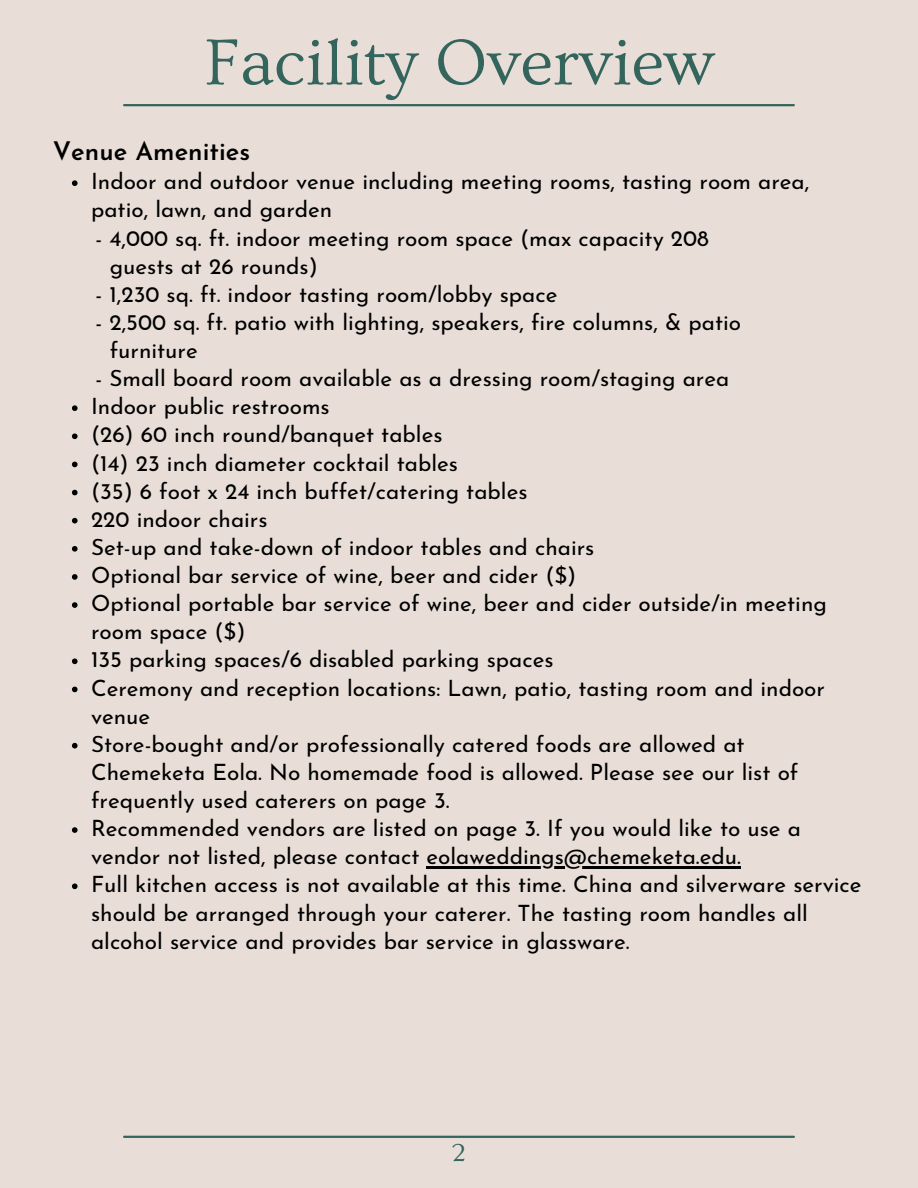
<style>
.page{position:relative;width:918px;height:1188px;background:#e8ded7}
.page>*{position:absolute;margin:0;border:0;box-sizing:border-box;transform-origin:0 0}
.t1{font:67.8px "Ovo";color:#34655d}
.t2{font:25.8px "Ovo";color:#34655d}
.t3{font:600 25.5px "Josefin Sans";color:#000}
.t4{font:22.5px/28.2px "Josefin Sans";color:#000}
</style>
<div class="page">
<hr style="left:124px;top:1136px;width:670px;height:2px;background:#34655d">
<hr style="left:124px;top:104px;width:670px;height:2px;background:#34655d">
<svg style="left:72px;top:180px;width:6px;height:6px"></svg>
<svg style="left:72px;top:405px;width:6px;height:6px"></svg>
<svg style="left:72px;top:433px;width:6px;height:6px"></svg>
<svg style="left:72px;top:462px;width:6px;height:5px"></svg>
<svg style="left:72px;top:490px;width:6px;height:5px"></svg>
<svg style="left:72px;top:518px;width:6px;height:5px"></svg>
<svg style="left:72px;top:546px;width:6px;height:6px"></svg>
<svg style="left:72px;top:574px;width:6px;height:6px"></svg>
<svg style="left:72px;top:602px;width:6px;height:6px"></svg>
<svg style="left:72px;top:658px;width:6px;height:6px"></svg>
<svg style="left:72px;top:687px;width:6px;height:5px"></svg>
<svg style="left:72px;top:743px;width:6px;height:5px"></svg>
<svg style="left:72px;top:827px;width:6px;height:6px"></svg>
<hr style="left:427px;top:867px;width:314px;height:2px;background:#000">
<svg style="left:72px;top:883px;width:6px;height:6px"></svg>
<h1 class="t1" style="left:204px;top:26px;width:511px">Facility Overview</h1>
<p class="t3" style="left:53px;top:141px;width:199px">Venue Amenities</p>
<p class="t4" style="left:91px;top:170px;width:720px">Indoor and outdoor venue including meeting rooms, tasting room area, patio, lawn, and garden</p>
<p class="t4" style="left:95px;top:226px;width:615px">- 4,000 sq. ft. indoor meeting room space (max capacity 208</p>
<p class="t4" style="left:110px;top:254px;width:210px">guests at 26 rounds)</p>
<p class="t4" style="left:95px;top:282px;width:463px">- 1,230 sq. ft. indoor tasting room/lobby space</p>
<p class="t4" style="left:95px;top:310px;width:647px">- 2,500 sq. ft. patio with lighting, speakers, fire columns, &amp; patio</p>
<p class="t4" style="left:110px;top:338px;width:90px">furniture</p>
<p class="t4" style="left:95px;top:367px;width:635px">- Small board room available as a dressing room/staging area</p>
<p class="t4" style="left:91px;top:395px;width:240px">Indoor public restrooms</p>
<p class="t4" style="left:91px;top:423px;width:353px">(26) 60 inch round/banquet tables</p>
<p class="t4" style="left:91px;top:451px;width:369px">(14) 23 inch diameter cocktail tables</p>
<p class="t4" style="left:91px;top:479px;width:438px">(35) 6 foot x 24 inch buffet/catering tables</p>
<p class="t4" style="left:91px;top:507px;width:178px">220 indoor chairs</p>
<p class="t4" style="left:91px;top:535px;width:505px">Set-up and take-down of indoor tables and chairs</p>
<p class="t4" style="left:91px;top:563px;width:487px">Optional bar service of wine, beer and cider ($)</p>
<p class="t4" style="left:91px;top:592px;width:737px">Optional portable bar service of wine, beer and cider outside/in meeting room space ($)</p>
<p class="t4" style="left:91px;top:648px;width:464px">135 parking spaces/6 disabled parking spaces</p>
<p class="t4" style="left:91px;top:676px;width:735px">Ceremony and reception locations: Lawn, patio, tasting room and indoor venue</p>
<p class="t4" style="left:91px;top:732px;width:709px">Store-bought and/or professionally catered foods are allowed at<br>Chemeketa Eola. No homemade food is allowed. Please see our list of frequently used caterers on page 3.</p>
<p class="t4" style="left:91px;top:817px;width:711px">Recommended vendors are listed on page 3. If you would like to use a vendor not listed, please contact eolaweddings@chemeketa.edu.</p>
<p class="t4" style="left:91px;top:873px;width:772px">Full kitchen access is not available at this time. China and silverware service should be arranged through your caterer. The tasting room handles all alcohol service and provides bar service in glassware.</p>
<h2 class="t2" style="left:452px;top:1139px;width:15px">2</h2>
</div>
